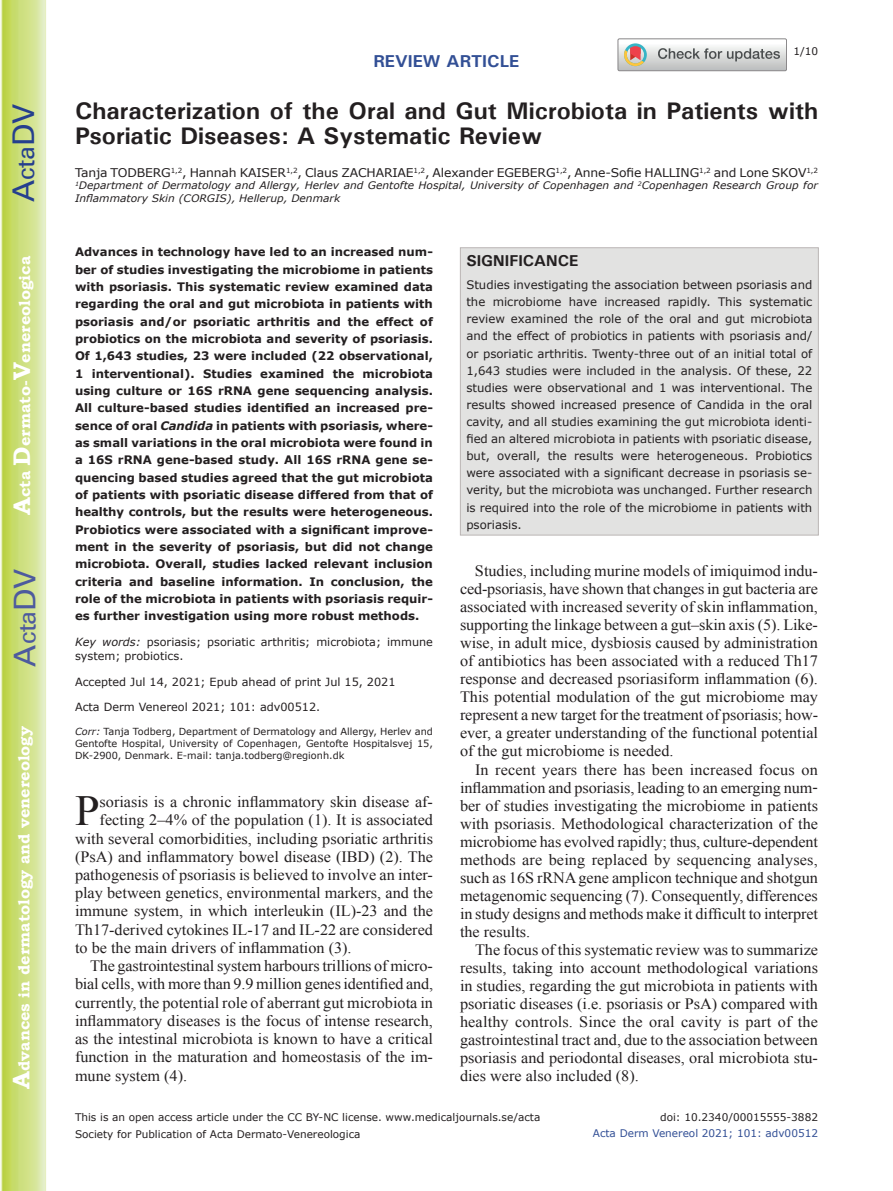
<style>
.page{position:relative;width:893px;height:1191px;background:#fff}
.page>*{position:absolute;margin:0;border:0;box-sizing:border-box;transform-origin:0 0}
.t1{font:42.9px "Times New Roman";color:#231f20}
.t2{font:30px "Univers";color:#4d5a9e}
.t3{font:30px "Univers";color:#253f8e}
.t4{font:700 24px/25.5px "Univers";color:#231f20}
.t5{font:700 17.25px "Univers";color:#324f95}
.t6{font:15.75px/18px "Times New Roman";color:#231f20;text-align:justify}
.t7{font:700 15.75px "Bookman Old Style";color:#fff}
.t8{font:700 15.75px "Univers";color:#231f20}
.t9{font:12px "Verdana";letter-spacing:-.01em;color:#231f20}
.t10{font:700 11.7px/17.4px "Verdana";color:#231f20;text-align:justify}
.t11{font:11.7px/17.1px "Verdana";color:#231f20;text-align:justify}
.t12{font:11.25px/13.6px "Verdana";color:#231f20}
.t13{font:10.5px "Verdana";color:#231f20}
.t14{font:10.5px "Verdana";color:#324f95}
.t15{font:italic 10.35px/12.8px "Verdana";color:#231f20}
.t16{font:9.75px/11.9px "Verdana";color:#231f20;text-align:justify}
.s1{font-size:24px}
.s2{font-style:italic}
</style>
<div class="page">
<svg style="left:1px;top:0;width:45px;height:1191px;background:#cfe084"></svg>
<svg style="left:618px;top:39px;width:168px;height:32px"></svg>
<div style="left:460px;top:247px;width:359px;height:288px;background:#e2e2e1;border:1px solid #bab5b4"></div>
<h2 class="t3" style="left:6px;top:202px;width:100px;rotate:-90deg">A<span class="s1">cta</span>DV</h2>
<p class="t7" style="left:15px;top:515px;width:260px;rotate:-90deg"><span class="s1">A</span>cta <span class="s1">D</span>ermato-<span class="s1">V</span>enereologica</p>
<h2 class="t2" style="left:7px;top:666px;width:100px;rotate:-90deg">A<span class="s1">cta</span>DV</h2>
<p class="t7" style="left:15px;top:1088px;width:364px;rotate:-90deg"><span class="s1">A</span>dvances in dermatology and venereology</p>
<p class="t5" style="left:373px;top:50px;width:147px">REVIEW ARTICLE</p>
<p class="t13" style="left:793px;top:44px;width:26px">1/10</p>
<h3 class="t4" style="left:75px;top:97px;width:745px">Characterization of the Oral and Gut Microbiota in Patients with<br>Psoriatic Diseases: A Systematic Review</h3>
<p class="t9" style="left:75px;top:164px;width:744px">Tanja TODBERG<sup>1,2</sup>, Hannah KAISER<sup>1,2</sup>, Claus ZACHARIAE<sup>1,2</sup>, Alexander EGEBERG<sup>1,2</sup>, Anne-Sofie HALLING<sup>1,2</sup> and Lone SKOV<sup>1,2</sup></p>
<p class="t15" style="left:75px;top:179px;width:744px"><sup>1</sup>Department of Dermatology and Allergy, Herlev and Gentofte Hospital, University of Copenhagen and <sup>2</sup>Copenhagen Research Group for<br>Inflammatory Skin (CORGIS), Hellerup, Denmark</p>
<p class="t10" style="left:75px;top:243px;width:359px">Advances in technology have led to an increased num&shy;ber of studies investigating the microbiome in patients with psoriasis. This systematic review examined data regarding the oral and gut microbiota in patients with psoriasis and/or psoriatic arthritis and the effect of probiotics on the microbiota and severity of psoriasis.<br>Of 1,643 studies, 23 were included (22 observational, 1 interventional). Studies examined the microbiota using culture or 16S rRNA gene sequencing analysis.<br>All culture-based studies identified an increased pre&shy;sence of oral <span class="s2">Candida</span> in patients with psoriasis, where&shy;as small variations in the oral microbiota were found in a 16S rRNA gene-based study. All 16S rRNA gene se&shy;quencing based studies agreed that the gut microbiota of patients with psoriatic disease differed from that of healthy controls, but the results were heterogeneous.<br>Probiotics were associated with a significant improve&shy;ment in the severity of psoriasis, but did not change microbiota. Overall, studies lacked relevant inclusion criteria and baseline information. In conclusion, the role of the microbiota in patients with psoriasis requir&shy;es further investigation using more robust methods.</p>
<p class="t12" style="left:75px;top:635px;width:359px"><span class="s2">Key words:</span> psoriasis; psoriatic arthritis; microbiota; immune system; probiotics.</p>
<p class="t12" style="left:75px;top:675px;width:322px">Accepted Jul 14, 2021; Epub ahead of print Jul 15, 2021</p>
<p class="t12" style="left:75px;top:700px;width:247px">Acta Derm Venereol 2021; 101: adv00512.</p>
<p class="t16" style="left:75px;top:726px;width:359px"><span class="s2">Corr:</span> Tanja Todberg, Department of Dermatology and Allergy, Herlev and Gentofte Hospital, University of Copenhagen, Gentofte Hospitalsvej 15, DK-2900, Denmark. E-mail: tanja.todberg@regionh.dk</p>
<h1 class="t1" style="left:75px;top:782px;width:26px">P</h1>
<p class="t6" style="left:100px;top:793px;width:335px">soriasis is a chronic inflammatory skin disease af-</p>
<p class="t6" style="left:100px;top:811px;width:335px">fecting 2–4% of the population (1). It is associated</p>
<p class="t6" style="left:75px;top:829px;width:360px">with several comorbidities, including psoriatic arthritis</p>
<p class="t6" style="left:75px;top:847px;width:359px">(PsA) and inflammatory bowel disease (IBD) (2). The</p>
<p class="t6" style="left:75px;top:865px;width:359px">pathogenesis of psoriasis is believed to involve an inter-</p>
<p class="t6" style="left:75px;top:883px;width:360px">play between genetics, environmental markers, and the</p>
<p class="t6" style="left:75px;top:902px;width:360px">immune system, in which interleukin (IL)-23 and the</p>
<p class="t6" style="left:75px;top:920px;width:359px">Th17-derived cytokines IL-17 and IL-22 are considered</p>
<p class="t6" style="left:75px;top:938px;width:278px">to be the main drivers of inflammation (3).</p>
<p class="t6" style="left:90px;top:956px;width:344px">The gastrointestinal system harbours trillions of micro-</p>
<p class="t6" style="left:75px;top:975px;width:360px">bial cells, with more than 9.9 million genes identified and,</p>
<p class="t6" style="left:75px;top:993px;width:360px">currently, the potential role of aberrant gut microbiota in</p>
<p class="t6" style="left:75px;top:1011px;width:359px">inflammatory diseases is the focus of intense research,</p>
<p class="t6" style="left:75px;top:1029px;width:360px">as the intestinal microbiota is known to have a critical</p>
<p class="t6" style="left:75px;top:1047px;width:359px">function in the maturation and homeostasis of the im-</p>
<p class="t6" style="left:75px;top:1066px;width:114px">mune system (4).</p>
<p class="t8" style="left:466px;top:251px;width:114px">SIGNIFICANCE</p>
<p class="t11" style="left:466px;top:276px;width:347px">Studies investigating the association between psoriasis and the microbiome have increased rapidly. This systematic review examined the role of the oral and gut microbiota and the effect of probiotics in patients with psoriasis and/ or psoriatic arthritis. Twenty-three out of an initial total of 1,643 studies were included in the analysis. Of these, 22 studies were observational and 1 was interventional. The results showed increased presence of Candida in the oral cavity, and all studies examining the gut microbiota identi&shy;fied an altered microbiota in patients with psoriatic disease, but, overall, the results were heterogeneous. Probiotics were associated with a significant decrease in psoriasis se&shy;verity, but the microbiota was unchanged. Further research is required into the role of the microbiome in patients with psoriasis.</p>
<p class="t6" style="left:460px;top:562px;width:360px;text-indent:15px">Studies, including murine models of imiquimod indu&shy;ced-psoriasis, have shown that changes in gut bacteria are associated with increased severity of skin inflammation, supporting the linkage between a gut–skin axis (5). Like&shy;wise, in adult mice, dysbiosis caused by administration of antibiotics has been associated with a reduced Th17 response and decreased psoriasiform inflammation (6).<br>This potential modulation of the gut microbiome may represent a new target for the treatment of psoriasis; how&shy;ever, a greater understanding of the functional potential of the gut microbiome is needed.</p>
<p class="t6" style="left:460px;top:760px;width:360px;text-indent:15px">In recent years there has been increased focus on inflammation and psoriasis, leading to an emerging num&shy;ber of studies investigating the microbiome in patients with psoriasis. Methodological characterization of the microbiome has evolved rapidly; thus, culture-dependent methods are being replaced by sequencing analyses, such as 16S rRNA gene amplicon technique and shotgun metagenomic sequencing (7). Consequently, differences in study designs and methods make it difficult to interpret the results.</p>
<p class="t6" style="left:460px;top:940px;width:360px;text-indent:15px">The focus of this systematic review was to summarize results, taking into account methodological variations in studies, regarding the gut microbiota in patients with psoriatic diseases (i.e. psoriasis or PsA) compared with healthy controls. Since the oral cavity is part of the gastrointestinal tract and, due to the association between psoriasis and periodontal diseases, oral microbiota stu&shy;dies were also included (8).</p>
<p class="t13" style="left:75px;top:1110px;width:467px">This is an open access article under the CC BY-NC license. www.medicaljournals.se/acta</p>
<p class="t13" style="left:660px;top:1110px;width:159px">doi: 10.2340/00015555-3882</p>
<p class="t13" style="left:75px;top:1127px;width:287px">Society for Publication of Acta Dermato-Venereologica</p>
<p class="t14" style="left:593px;top:1126px;width:227px">Acta Derm Venereol 2021; 101: adv00512</p>
</div>
